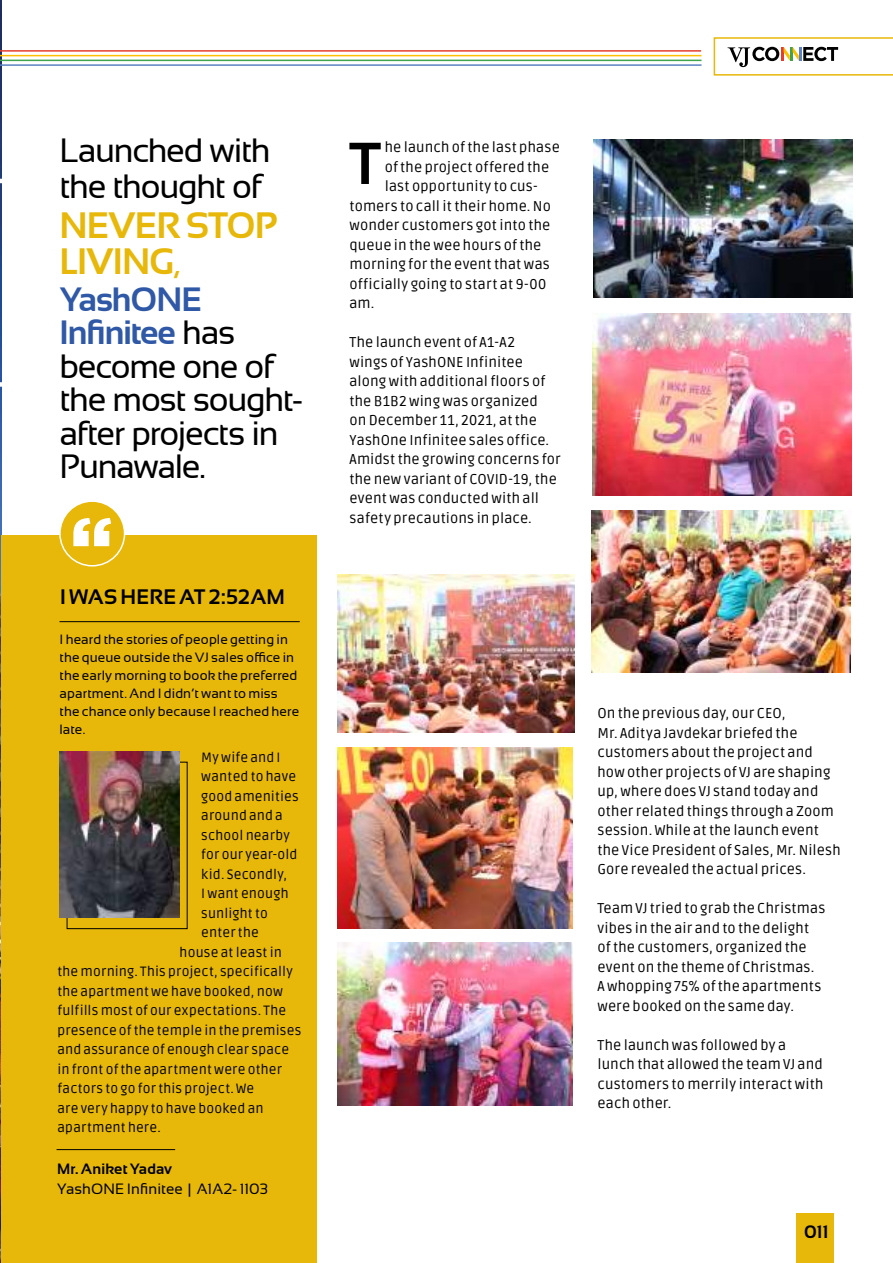
<style>
.page{position:relative;width:893px;height:1263px;background:#fff}
.page>*{position:absolute;margin:0;border:0;box-sizing:border-box;transform-origin:0 0}
.t1{font:900 78px "Gotham";color:#fff}
.t2{font:700 59.1px "Sansation";color:#000}
.t3{font:700 36.75px/36.5px "Sansation";letter-spacing:-.025em;color:#e7b809}
.t4{font:33.75px/33.5px "Sansation";letter-spacing:-.04em;color:#000}
.t5{font:700 21px "Sansation";letter-spacing:.01em;color:#000}
.t6{font:700 18px "Sansation";color:#000}
.t7{font:15px "Sansation";letter-spacing:.005em;color:#000}
.t8{font:700 15px "Sansation";letter-spacing:.005em;color:#000}
.t9{font:14.25px/19.5px "Ruda";letter-spacing:.01em;color:#000}
.t10{font:13.5px "Ruda";letter-spacing:.015em;color:#000}
.t11{font:13.5px/18px "Sansation";letter-spacing:.01em;color:#000}
.s1{font-weight:400;font-size:33.75px}
.s2{font-weight:700;color:#2f58a6}
</style>
<div class="page">
<img style="left:0;top:0;width:1px;height:1263px">
<svg style="left:0;top:179px;width:2px;height:208px"></svg>
<div style="left:2px;top:536px;width:315px;height:727px;background:#e7b809"></div>
<hr style="left:60px;top:621px;width:240px;height:1px;background:#000">
<hr style="left:57px;top:1149px;width:118px;height:1px;background:#000">
<div style="left:67px;top:762px;width:121px;height:167px;border:1px solid #000"></div>
<img style="left:60px;top:751px;width:120px;height:166px">
<img style="left:594px;top:139px;width:258px;height:158px">
<img style="left:338px;top:575px;width:236px;height:158px">
<img style="left:338px;top:747px;width:235px;height:182px">
<img style="left:338px;top:942px;width:235px;height:163px">
<img style="left:592px;top:314px;width:259px;height:181px">
<img style="left:591px;top:511px;width:259px;height:161px">
<div style="left:60px;top:501px;width:65px;height:65px;background:#e7b809;border-radius:50%"></div>
<div style="left:59px;top:500px;width:66px;height:66px;border:2px solid #fff;border-radius:50%"></div>
<hr style="left:0;top:50px;width:701px;height:2px;background:#e53c2e">
<hr style="left:0;top:55px;width:701px;height:1px;background:#fcc100">
<hr style="left:0;top:60px;width:701px;height:1px;background:#3fa54c">
<hr style="left:0;top:64px;width:701px;height:2px;background:#5b82c2">
<div style="left:797px;top:1214px;width:37px;height:49px;background:#e7b809"></div>
<svg style="left:714px;top:37px;width:179px;height:39px"></svg>
<h3 class="t4" style="left:60px;top:132px;width:213px;line-height:36.5px">Launched with the thought of</h3>
<h3 class="t3" style="left:60px;top:207px;width:219px">NEVER STOP<br>LIVING<span class="s1">,</span></h3>
<h3 class="t4" style="left:60px;top:282px;width:245px"><span class="s2">YashONE<br>Infinitee</span> has become one of the most sought&shy;after projects in<br>Punawale.</h3>
<h1 class="t1" style="left:70px;top:492px;width:44px">“</h1>
<h3 class="t5" style="left:60px;top:585px;width:226px">I WAS HERE AT 2:52AM</h3>
<p class="t11" style="left:60px;top:631px;width:241px">I heard the stories of people getting in the queue outside the VJ sales office in the early morning to book the preferred apartment. And I didn’t want to miss the chance only because I reached here late.</p>
<p class="t10" style="left:201px;top:748px;width:81px">My wife and I</p>
<p class="t10" style="left:201px;top:767px;width:96px">wanted to have</p>
<p class="t10" style="left:201px;top:787px;width:99px">good amenities</p>
<p class="t10" style="left:201px;top:806px;width:83px">around and a</p>
<p class="t10" style="left:201px;top:826px;width:90px">school nearby</p>
<p class="t10" style="left:201px;top:845px;width:98px">for our year-old</p>
<p class="t10" style="left:201px;top:865px;width:87px">kid. Secondly,</p>
<p class="t10" style="left:201px;top:884px;width:89px">I want enough</p>
<p class="t10" style="left:201px;top:904px;width:68px">sunlight to</p>
<p class="t10" style="left:201px;top:923px;width:59px">enter the</p>
<p class="t10" style="left:180px;top:943px;width:104px">house at least in</p>
<p class="t10" style="left:57px;top:962px;width:237px">the morning. This project, specifically</p>
<p class="t10" style="left:57px;top:982px;width:227px">the apartment we have booked, now</p>
<p class="t10" style="left:57px;top:1001px;width:230px">fulfills most of our expectations. The</p>
<p class="t10" style="left:57px;top:1021px;width:245px">presence of the temple in the premises</p>
<p class="t10" style="left:57px;top:1040px;width:233px">and assurance of enough clear space</p>
<p class="t10" style="left:57px;top:1060px;width:226px">in front of the apartment were other</p>
<p class="t10" style="left:57px;top:1079px;width:198px">factors to go for this project. We</p>
<p class="t10" style="left:57px;top:1099px;width:208px">are very happy to have booked an</p>
<p class="t10" style="left:57px;top:1118px;width:105px">apartment here.</p>
<p class="t8" style="left:57px;top:1160px;width:116px">Mr. Aniket Yadav</p>
<p class="t7" style="left:57px;top:1180px;width:213px">YashONE Infinitee | A1A2- 1103</p>
<h2 class="t2" style="left:349px;top:130px;width:33px">T</h2>
<p class="t9" style="left:385px;top:137px;width:177px">he launch of the last phase</p>
<p class="t9" style="left:385px;top:157px;width:166px">of the project offered the</p>
<p class="t9" style="left:385px;top:176px;width:155px">last opportunity to cus-</p>
<p class="t9" style="left:349px;top:196px;width:203px">tomers to call it their home. No</p>
<p class="t9" style="left:349px;top:215px;width:202px">wonder customers got into the</p>
<p class="t9" style="left:349px;top:235px;width:193px">queue in the wee hours of the</p>
<p class="t9" style="left:349px;top:254px;width:202px">morning for the event that was</p>
<p class="t9" style="left:349px;top:273px;width:198px">officially going to start at 9-00</p>
<p class="t9" style="left:349px;top:293px;width:27px">am.</p>
<p class="t9" style="left:349px;top:332px;width:213px">The launch event of A1-A2<br>wings of YashONE Infinitee along with additional floors of the B1B2 wing was organized<br>on December 11, 2021, at the<br>YashOne Infinitee sales office.<br>Amidst the growing concerns for the new variant of COVID-19, the event was conducted with all safety precautions in place.</p>
<p class="t9" style="left:597px;top:703px;width:245px">On the previous day, our CEO,<br>Mr. Aditya Javdekar briefed the customers about the project and how other projects of VJ are shaping up, where does VJ stand today and other related things through a Zoom session. While at the launch event the Vice President of Sales, Mr. Nilesh Gore revealed the actual prices.</p>
<p class="t9" style="left:597px;top:898px;width:229px">Team VJ tried to grab the Christmas vibes in the air and to the delight of the customers, organized the event on the theme of Christmas.<br>A whopping 75% of the apartments were booked on the same day.</p>
<p class="t9" style="left:597px;top:1034px;width:228px">The launch was followed by a lunch that allowed the team VJ and customers to merrily interact with each other.</p>
<p class="t6" style="left:804px;top:1222px;width:26px">011</p>
</div>
